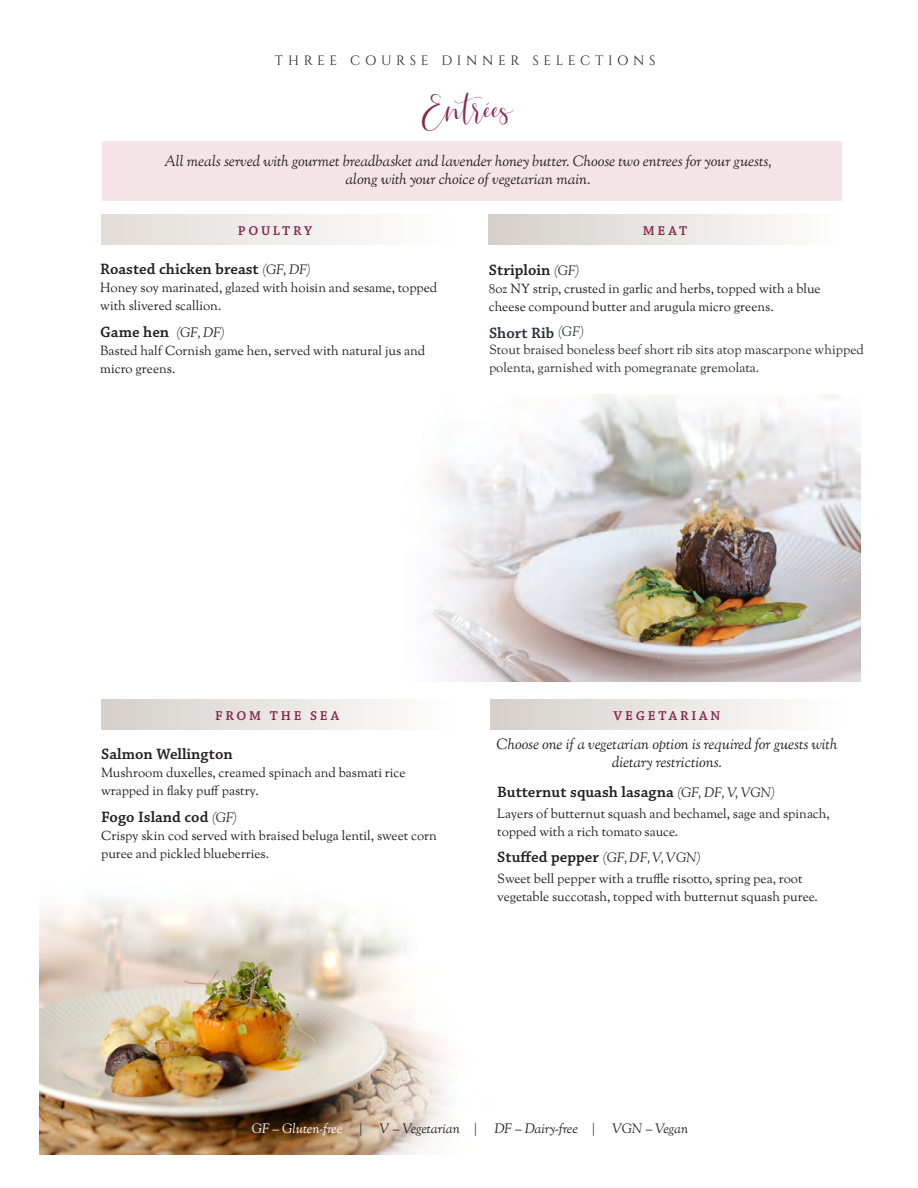
<style>
.page{position:relative;width:918px;height:1188px;background:#fff}
.page>*{position:absolute;margin:0;border:0;box-sizing:border-box;transform-origin:0 0}
.t1{font:40.5px "Julietta";color:#89264e}
.items{font:15.75px "Chaparral Pro Semibold Capt";color:#231f20}
.t2{font:15.75px "Chaparral Pro Semibold Capt";color:#2c2e35}
.items-2{font:italic 15px/18px "Sorts Mill Goudy";color:#231f20;text-align:center}
.t3{font:italic 13.5px "Sorts Mill Goudy";letter-spacing:-.01em;color:#231f20}
.t4{font:13.5px "Chaparral Pro Semibold Capt";letter-spacing:.205em;color:#89264e}
.t5{font:13.5px "Cinzel";letter-spacing:.34em;color:#231f20}
.t6{font:italic 13.5px "Sorts Mill Goudy";letter-spacing:-.005em;color:#fff}
.t7{font:italic 13.5px "Sorts Mill Goudy";color:#2c2e35}
.t8{font:13.2px/18px "Sorts Mill Goudy";color:#231f20}
.t9{font:13.2px/18px "Sorts Mill Goudy";color:#2c2e35}
.s1{font-family:"Sorts Mill Goudy";font-style:italic;font-size:13.5px}
</style>
<div class="page">
<img style="left:430px;top:395px;width:431px;height:287px">
<img style="left:39px;top:899px;width:408px;height:255px">
<div style="left:101px;top:215px;width:351px;height:30px;background:linear-gradient(to right,#e1ddd7,#fefefe)"></div>
<div style="left:488px;top:215px;width:354px;height:30px;background:linear-gradient(to right,#d4cfca,#fefefe)"></div>
<div style="left:102px;top:141px;width:740px;height:60px;background:#f4e3e7"></div>
<div style="left:102px;top:699px;width:352px;height:30px;background:linear-gradient(to right,#d4cfcb,#fefefe)"></div>
<div style="left:491px;top:699px;width:353px;height:30px;background:linear-gradient(to right,#d4d0ca,#fefefe)"></div>
<p class="t5" style="left:275px;top:52px;width:382px">THREE COURSE DINNER SELECTIONS</p>
<p class="t1" style="left:422px;top:85px;width:93px">Entrées</p>
<p class="items-2" style="left:164px;top:154px;width:609px">All meals served with gourmet breadbasket and lavender honey butter. Choose two entrees for your guests, along with your choice of vegetarian main.</p>
<p class="t4" style="left:238px;top:223px;width:76px">POULTRY</p>
<p class="items" style="left:100px;top:260px;width:212px">Roasted chicken breast <span class="s1">(GF, DF)</span></p>
<p class="t8" style="left:100px;top:280px;width:339px">Honey soy marinated, glazed with hoisin and sesame, topped with slivered scallion.</p>
<p class="items" style="left:100px;top:323px;width:126px">Game hen <span class="s1">(GF, DF)</span></p>
<p class="t8" style="left:100px;top:343px;width:327px">Basted half Cornish game hen, served with natural jus and micro greens.</p>
<p class="t4" style="left:643px;top:223px;width:46px">MEAT</p>
<p class="items" style="left:489px;top:261px;width:92px">Striploin <span class="s1">(GF)</span></p>
<p class="t8" style="left:489px;top:281px;width:333px">8oz NY strip, crusted in garlic and herbs, topped with a blue cheese compound butter and arugula micro greens.</p>
<p class="t7" style="left:558px;top:323px;width:28px">(GF)</p>
<p class="t9" style="left:489px;top:342px;width:377px">Stout braised boneless beef short rib sits atop mascarpone whipped polenta, garnished with pomegranate gremolata.</p>
<p class="t2" style="left:489px;top:324px;width:67px">Short Rib</p>
<p class="t4" style="left:215px;top:708px;width:126px">FROM THE SEA</p>
<p class="items" style="left:101px;top:745px;width:133px">Salmon Wellington</p>
<p class="t8" style="left:101px;top:765px;width:306px">Mushroom duxelles, creamed spinach and basmati rice wrapped in flaky puff pastry.</p>
<p class="items" style="left:101px;top:808px;width:138px">Fogo Island cod <span class="s1">(GF)</span></p>
<p class="t8" style="left:101px;top:828px;width:337px">Crispy skin cod served with braised beluga lentil, sweet corn puree and pickled blueberries.</p>
<p class="t4" style="left:614px;top:708px;width:108px">VEGETARIAN</p>
<p class="items-2" style="left:497px;top:736px;width:342px">Choose one if a vegetarian option is required for guests with dietary restrictions.</p>
<p class="items" style="left:497px;top:783px;width:279px">Butternut squash lasagna <span class="s1">(GF, DF, V, VGN)</span></p>
<p class="t8" style="left:497px;top:806px;width:334px">Layers of butternut squash and bechamel, sage and spinach, topped with a rich tomato sauce.</p>
<p class="items" style="left:497px;top:848px;width:205px">Stuffed pepper <span class="s1">(GF, DF, V, VGN)</span></p>
<p class="t8" style="left:497px;top:871px;width:322px">Sweet bell pepper with a truffle risotto, spring pea, root vegetable succotash, topped with butternut squash puree.</p>
<p class="t6" style="left:252px;top:1120px;width:92px">GF – Gluten-free</p>
<p class="t3" style="left:359px;top:1120px;width:4px">|</p>
<p class="t3" style="left:380px;top:1120px;width:99px">V – Vegetarian |</p>
<p class="t3" style="left:494px;top:1120px;width:102px">DF – Dairy-free |</p>
<p class="t3" style="left:612px;top:1120px;width:77px">VGN – Vegan</p>
</div>
